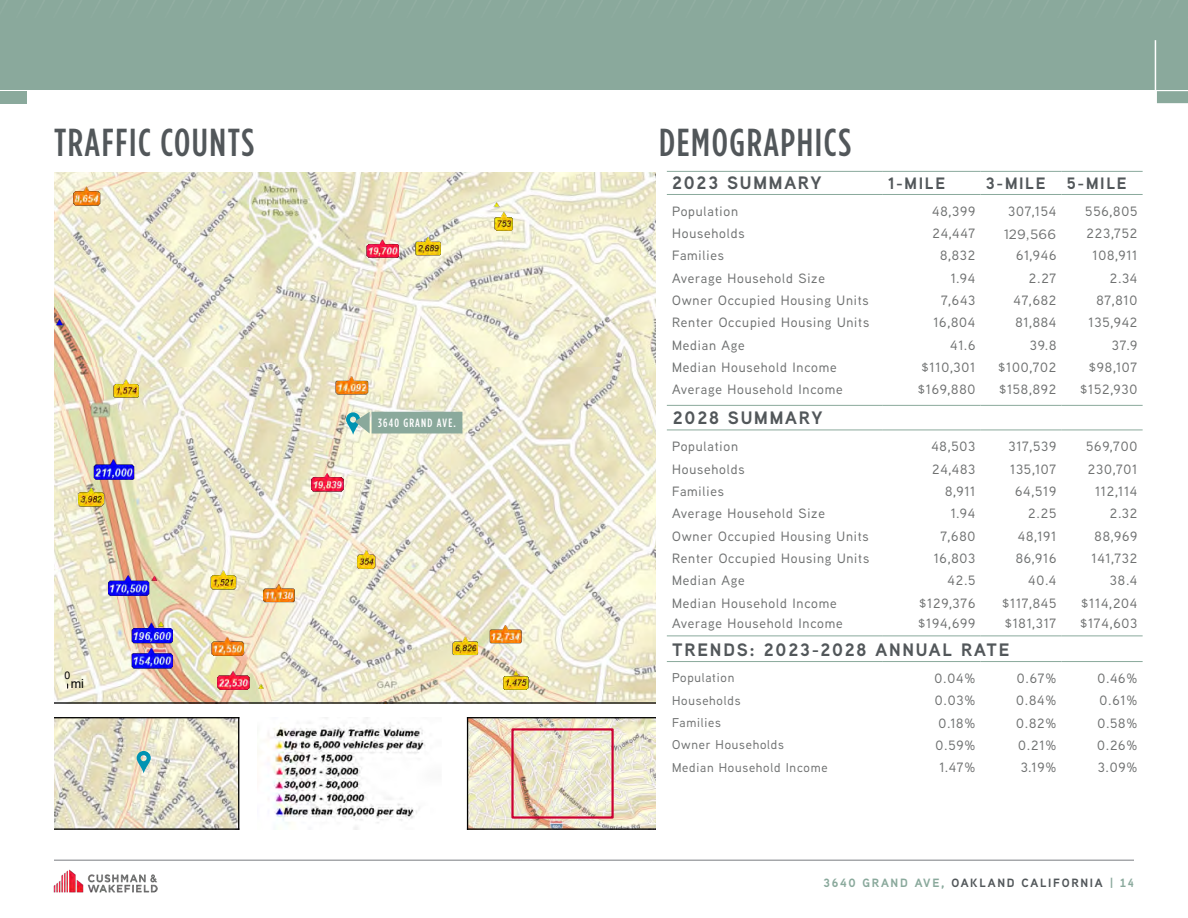
<style>
.page{position:relative;width:1188px;height:918px;background:#fff}
.page>*{position:absolute;margin:0;border:0;box-sizing:border-box;transform-origin:0 0}
.t1{font:500 39px "Gotham Condensed";letter-spacing:.04em;color:#52575a}
.t2{font:700 18px "Aaux Next";letter-spacing:.1em;color:#52575a}
.t3{font:700 16.5px "Aaux Next";letter-spacing:.1em;color:#52575a}
.t4{font:500 13.5px "Aaux Next";letter-spacing:.06em;color:#6f7171}
.t5{font:13.5px "Gotham";letter-spacing:.02em;color:#6f7171}
.t6{font:500 12.75px "Aaux Next";letter-spacing:.06em;color:#6f7171}
.t7{font:12.6px "Arial";color:#000}
.t8{font:700 12px "Aaux Next";letter-spacing:.14em;color:#52575a}
.t9{font:500 12px "Gotham Condensed";letter-spacing:.1em;color:#fff}
.t10{font:10.5px "Arial";color:#000}
.s1{color:#8aa99c}
</style>
<div class="page">
<hr style="left:54px;top:860px;width:1080px;height:1px;background:#a5a7aa">
<div style="left:0;top:0;width:1188px;height:89px;background:#8aa99c"></div>
<img style="left:53px;top:869px;width:105px;height:24px">
<hr style="left:1155px;top:40px;width:1px;height:66px;background:#fff">
<div style="left:1157px;top:91px;width:31px;height:12px;background:#8aa99c"></div>
<div style="left:0;top:91px;width:27px;height:12px;background:#8aa99c"></div>
<hr style="left:667px;top:171px;width:216px;height:1px;background:#8aa99c">
<hr style="left:883px;top:171px;width:98px;height:1px;background:#8aa99c">
<hr style="left:981px;top:171px;width:81px;height:1px;background:#8aa99c">
<hr style="left:1062px;top:171px;width:81px;height:1px;background:#8aa99c">
<hr style="left:667px;top:194px;width:216px;height:1px;background:#8aa99c">
<hr style="left:883px;top:194px;width:98px;height:1px;background:#8aa99c">
<hr style="left:981px;top:194px;width:81px;height:1px;background:#8aa99c">
<hr style="left:1062px;top:194px;width:81px;height:1px;background:#8aa99c">
<hr style="left:667px;top:405px;width:216px;height:1px;background:#8aa99c">
<hr style="left:883px;top:405px;width:98px;height:1px;background:#8aa99c">
<hr style="left:981px;top:405px;width:81px;height:1px;background:#8aa99c">
<hr style="left:1062px;top:405px;width:81px;height:1px;background:#8aa99c">
<hr style="left:667px;top:430px;width:216px;height:1px;background:#8aa99c">
<hr style="left:883px;top:430px;width:98px;height:1px;background:#8aa99c">
<hr style="left:981px;top:430px;width:81px;height:1px;background:#8aa99c">
<hr style="left:1062px;top:430px;width:81px;height:1px;background:#8aa99c">
<hr style="left:667px;top:636px;width:216px;height:1px;background:#8aa99c">
<hr style="left:883px;top:636px;width:98px;height:1px;background:#8aa99c">
<hr style="left:981px;top:636px;width:81px;height:1px;background:#8aa99c">
<hr style="left:1062px;top:636px;width:81px;height:1px;background:#8aa99c">
<hr style="left:667px;top:661px;width:216px;height:1px;background:#8aa99c">
<hr style="left:883px;top:661px;width:98px;height:1px;background:#8aa99c">
<hr style="left:981px;top:661px;width:81px;height:1px;background:#8aa99c">
<hr style="left:1062px;top:661px;width:81px;height:1px;background:#8aa99c">
<img style="left:54px;top:173px;width:601px;height:529px">
<img style="left:54px;top:718px;width:184px;height:110px">
<svg style="left:137px;top:751px;width:14px;height:22px"></svg>
<img style="left:257px;top:722px;width:169px;height:107px">
<img style="left:468px;top:718px;width:187px;height:110px">
<div style="left:511px;top:728px;width:103px;height:91px;border:2px solid #c03"></div>
<hr style="left:54px;top:702px;width:601px;height:2px;background:#000">
<hr style="left:54px;top:717px;width:185px;height:1px;background:#000">
<hr style="left:238px;top:717px;width:1px;height:113px;background:#000">
<hr style="left:54px;top:828px;width:185px;height:2px;background:#000">
<hr style="left:467px;top:717px;width:1px;height:113px;background:#000">
<hr style="left:467px;top:717px;width:188px;height:1px;background:#000">
<hr style="left:467px;top:828px;width:188px;height:2px;background:#000">
<div style="left:373px;top:413px;width:88px;height:19px;background:#8aa99c"></div>
<div style="left:372px;top:412px;width:90px;height:21px;border:2px solid #8aa99c"></div>
<svg style="left:346px;top:412px;width:24px;height:23px"></svg>
<h1 class="t1" style="left:54px;top:121px;width:202px">TRAFFIC COUNTS</h1>
<h1 class="t1" style="left:659px;top:121px;width:193px">DEMOGRAPHICS</h1>
<p class="t10" style="left:65px;top:668px;width:7px">0</p>
<p class="t7" style="left:71px;top:675px;width:15px">mi</p>
<p class="t9" style="left:378px;top:416px;width:79px">3640 GRAND AVE.</p>
<h2 class="t2" style="left:672px;top:170px;width:151px">2023 SUMMARY</h2>
<p class="t3" style="left:888px;top:171px;width:59px">1-MILE</p>
<p class="t3" style="left:986px;top:171px;width:61px">3-MILE</p>
<p class="t3" style="left:1067px;top:171px;width:61px">5-MILE</p>
<p class="t4" style="left:672px;top:202px;width:67px">Population</p>
<p class="t4" style="left:932px;top:202px;width:45px">48,399</p>
<p class="t4" style="left:1008px;top:202px;width:50px">307,154</p>
<p class="t4" style="left:1085px;top:202px;width:54px">556,805</p>
<p class="t4" style="left:672px;top:224px;width:74px">Households</p>
<p class="t4" style="left:932px;top:224px;width:44px">24,447</p>
<p class="t5" style="left:1004px;top:226px;width:54px">129,566</p>
<p class="t4" style="left:1087px;top:224px;width:52px">223,752</p>
<p class="t4" style="left:672px;top:247px;width:53px">Families</p>
<p class="t4" style="left:940px;top:247px;width:37px">8,832</p>
<p class="t4" style="left:1016px;top:247px;width:42px">61,946</p>
<p class="t4" style="left:1092px;top:247px;width:46px">108,911</p>
<p class="t4" style="left:672px;top:269px;width:154px">Average Household Size</p>
<p class="t4" style="left:951px;top:269px;width:26px">1.94</p>
<p class="t4" style="left:1029px;top:269px;width:29px">2.27</p>
<p class="t4" style="left:1110px;top:269px;width:29px">2.34</p>
<p class="t4" style="left:672px;top:291px;width:198px">Owner Occupied Housing Units</p>
<p class="t4" style="left:941px;top:291px;width:36px">7,643</p>
<p class="t4" style="left:1014px;top:291px;width:44px">47,682</p>
<p class="t4" style="left:1097px;top:291px;width:42px">87,810</p>
<p class="t4" style="left:672px;top:314px;width:199px">Renter Occupied Housing Units</p>
<p class="t4" style="left:933px;top:314px;width:43px">16,804</p>
<p class="t4" style="left:1015px;top:314px;width:42px">81,884</p>
<p class="t4" style="left:1089px;top:314px;width:50px">135,942</p>
<p class="t4" style="left:672px;top:336px;width:74px">Median Age</p>
<p class="t4" style="left:950px;top:336px;width:27px">41.6</p>
<p class="t4" style="left:1030px;top:336px;width:28px">39.8</p>
<p class="t4" style="left:1112px;top:336px;width:27px">37.9</p>
<p class="t4" style="left:672px;top:358px;width:166px">Median Household Income</p>
<p class="t4" style="left:922px;top:358px;width:55px">$110,301</p>
<p class="t4" style="left:998px;top:358px;width:60px">$100,702</p>
<p class="t4" style="left:1089px;top:358px;width:50px">$98,107</p>
<p class="t4" style="left:672px;top:380px;width:172px">Average Household Income</p>
<p class="t4" style="left:918px;top:380px;width:59px">$169,880</p>
<p class="t4" style="left:999px;top:380px;width:59px">$158,892</p>
<p class="t4" style="left:1080px;top:380px;width:59px">$152,930</p>
<h2 class="t2" style="left:673px;top:405px;width:151px">2028 SUMMARY</h2>
<p class="t4" style="left:672px;top:437px;width:67px">Population</p>
<p class="t4" style="left:931px;top:437px;width:45px">48,503</p>
<p class="t4" style="left:1008px;top:437px;width:49px">317,539</p>
<p class="t4" style="left:1086px;top:437px;width:53px">569,700</p>
<p class="t4" style="left:672px;top:460px;width:74px">Households</p>
<p class="t4" style="left:932px;top:460px;width:45px">24,483</p>
<p class="t4" style="left:1010px;top:460px;width:48px">135,107</p>
<p class="t4" style="left:1088px;top:460px;width:51px">230,701</p>
<p class="t4" style="left:672px;top:482px;width:53px">Families</p>
<p class="t4" style="left:945px;top:482px;width:32px">8,911</p>
<p class="t4" style="left:1015px;top:482px;width:43px">64,519</p>
<p class="t4" style="left:1095px;top:482px;width:44px">112,114</p>
<p class="t4" style="left:672px;top:504px;width:154px">Average Household Size</p>
<p class="t4" style="left:951px;top:504px;width:26px">1.94</p>
<p class="t4" style="left:1028px;top:504px;width:30px">2.25</p>
<p class="t4" style="left:1110px;top:504px;width:29px">2.32</p>
<p class="t4" style="left:672px;top:527px;width:198px">Owner Occupied Housing Units</p>
<p class="t4" style="left:940px;top:527px;width:36px">7,680</p>
<p class="t4" style="left:1018px;top:527px;width:40px">48,191</p>
<p class="t4" style="left:1095px;top:527px;width:44px">88,969</p>
<p class="t4" style="left:672px;top:549px;width:199px">Renter Occupied Housing Units</p>
<p class="t4" style="left:934px;top:549px;width:43px">16,803</p>
<p class="t4" style="left:1016px;top:549px;width:42px">86,916</p>
<p class="t4" style="left:1092px;top:549px;width:47px">141,732</p>
<p class="t4" style="left:672px;top:571px;width:74px">Median Age</p>
<p class="t4" style="left:948px;top:571px;width:29px">42.5</p>
<p class="t4" style="left:1028px;top:571px;width:30px">40.4</p>
<p class="t4" style="left:1110px;top:571px;width:29px">38.4</p>
<p class="t4" style="left:672px;top:594px;width:166px">Median Household Income</p>
<p class="t4" style="left:919px;top:594px;width:58px">$129,376</p>
<p class="t4" style="left:1002px;top:594px;width:56px">$117,845</p>
<p class="t4" style="left:1081px;top:594px;width:58px">$114,204</p>
<p class="t4" style="left:672px;top:614px;width:172px">Average Household Income</p>
<p class="t4" style="left:918px;top:614px;width:59px">$194,699</p>
<p class="t4" style="left:1005px;top:614px;width:53px">$181,317</p>
<p class="t4" style="left:1080px;top:614px;width:59px">$174,603</p>
<h2 class="t2" style="left:672px;top:637px;width:339px">TRENDS: 2023-2028 ANNUAL RATE</h2>
<p class="t6" style="left:672px;top:669px;width:64px">Population</p>
<p class="t4" style="left:935px;top:669px;width:42px">0.04%</p>
<p class="t4" style="left:1017px;top:669px;width:41px">0.67%</p>
<p class="t4" style="left:1097px;top:669px;width:41px">0.46%</p>
<p class="t6" style="left:672px;top:692px;width:70px">Households</p>
<p class="t4" style="left:935px;top:691px;width:42px">0.03%</p>
<p class="t4" style="left:1016px;top:691px;width:42px">0.84%</p>
<p class="t4" style="left:1099px;top:691px;width:40px">0.61%</p>
<p class="t6" style="left:672px;top:714px;width:50px">Families</p>
<p class="t4" style="left:938px;top:714px;width:38px">0.18%</p>
<p class="t4" style="left:1016px;top:714px;width:42px">0.82%</p>
<p class="t4" style="left:1098px;top:714px;width:41px">0.58%</p>
<p class="t6" style="left:672px;top:736px;width:113px">Owner Households</p>
<p class="t4" style="left:936px;top:736px;width:41px">0.59%</p>
<p class="t4" style="left:1018px;top:736px;width:40px">0.21%</p>
<p class="t4" style="left:1097px;top:736px;width:42px">0.26%</p>
<p class="t6" style="left:672px;top:759px;width:157px">Median Household Income</p>
<p class="t4" style="left:939px;top:758px;width:37px">1.47%</p>
<p class="t4" style="left:1021px;top:758px;width:37px">3.19%</p>
<p class="t4" style="left:1098px;top:758px;width:41px">3.09%</p>
<p class="t8" style="left:824px;top:874px;width:312px"><span class="s1">3640 GRAND AVE,</span> OAKLAND CALIFORNIA <span class="s1">| 14</span></p>
</div>
